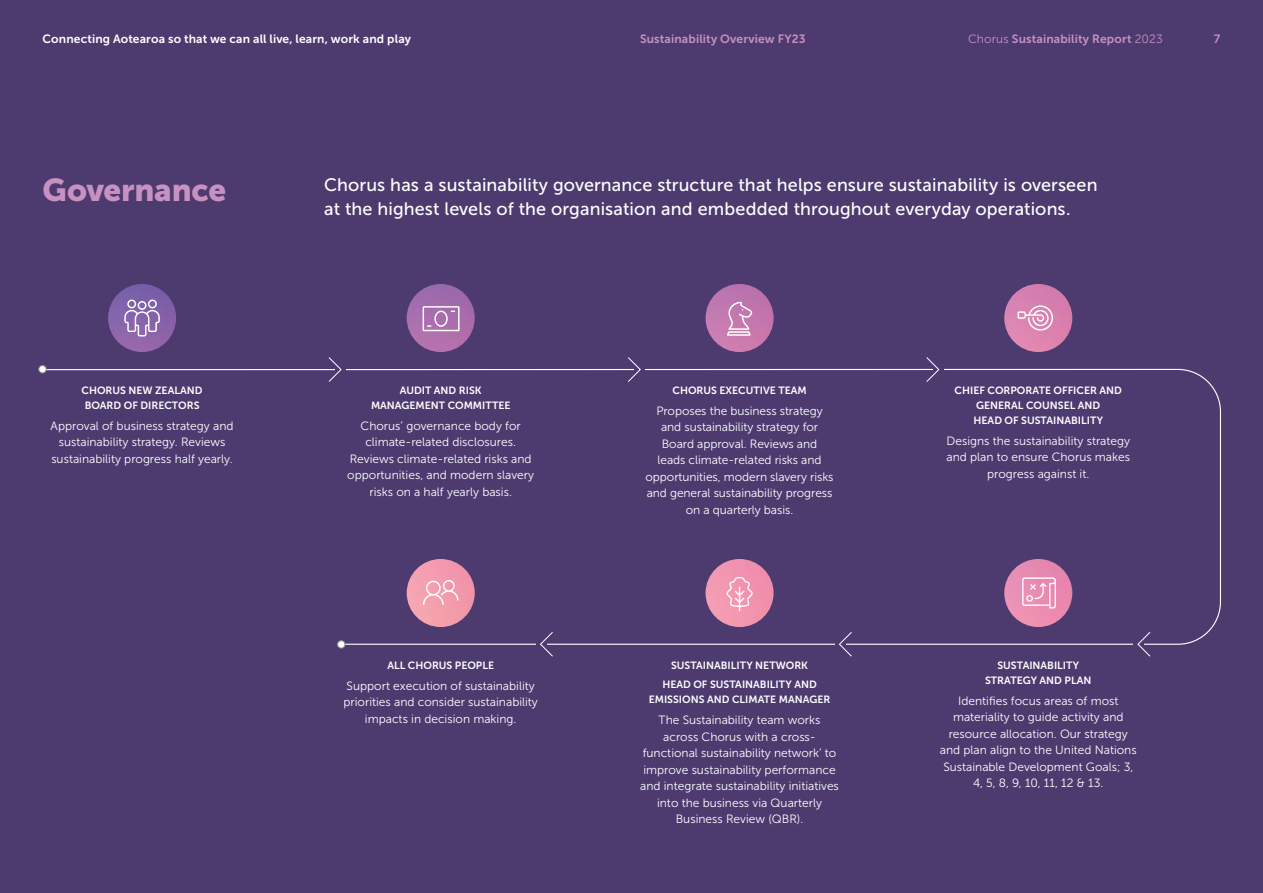
<style>
.page{position:relative;width:1263px;height:893px;background:#4d3b70}
.page>*{position:absolute;margin:0;border:0;box-sizing:border-box;transform-origin:0 0}
.t1{font:31.5px "Museo Sans 900";letter-spacing:-.005em;color:#c791c1}
.t2{font:18px/24px "Museo Sans 500";letter-spacing:.005em;color:#fff}
.t3{font:12px/16.5px "Museo Sans 300";color:#fff;text-align:center}
.t4{font:12px "Museo Sans 700";letter-spacing:.015em;color:#c791c1}
.t5{font:12px "Museo Sans 700";letter-spacing:.01em;color:#fff}
.t6{font:10.5px/15px "Museo Sans 700";color:#fff;text-align:center}
.s1{font-family:"Museo Sans 300"}
</style>
<div class="page">
<img style="left:407px;top:284px;width:68px;height:68px;border-radius:34px">
<svg style="left:423px;top:306px;width:36px;height:25px"></svg>
<img style="left:108px;top:284px;width:68px;height:68px;border-radius:34px">
<svg style="left:124px;top:300px;width:36px;height:36px"></svg>
<img style="left:1004px;top:284px;width:68px;height:68px;border-radius:34px">
<svg style="left:1017px;top:305px;width:36px;height:26px"></svg>
<img style="left:705px;top:284px;width:69px;height:68px;border-radius:34px">
<svg style="left:727px;top:302px;width:25px;height:34px"></svg>
<svg style="left:41px;top:368px;width:1180px;height:277px"></svg>
<div style="left:335px;top:364px;width:11px;height:11px;background:#4d3b70"></div>
<div style="left:634px;top:364px;width:11px;height:11px;background:#4d3b70"></div>
<div style="left:933px;top:364px;width:10px;height:11px;background:#4d3b70"></div>
<div style="left:1133px;top:639px;width:11px;height:11px;background:#4d3b70"></div>
<div style="left:835px;top:639px;width:10px;height:11px;background:#4d3b70"></div>
<div style="left:536px;top:639px;width:11px;height:11px;background:#4d3b70"></div>
<svg style="left:328px;top:357px;width:14px;height:26px"></svg>
<svg style="left:627px;top:357px;width:14px;height:26px"></svg>
<svg style="left:926px;top:357px;width:14px;height:26px"></svg>
<svg style="left:1137px;top:631px;width:14px;height:26px"></svg>
<svg style="left:838px;top:631px;width:14px;height:26px"></svg>
<svg style="left:539px;top:631px;width:15px;height:26px"></svg>
<div style="left:39px;top:365px;width:7px;height:8px;background:#fff;border-radius:50%"></div>
<div style="left:39px;top:365px;width:7px;height:8px;border:1px solid #8c8c8c;border-radius:50%"></div>
<div style="left:338px;top:641px;width:7px;height:7px;background:#fff;border-radius:50%"></div>
<div style="left:337px;top:640px;width:8px;height:8px;border:1px solid #8c8c8c;border-radius:50%"></div>
<p class="t5" style="left:43px;top:32px;width:370px">Connecting Aotearoa so that we can all live, learn, work and play</p>
<p class="t4" style="left:968px;top:32px;width:196px"><span class="s1">Chorus</span> Sustainability Report <span class="s1">2023</span></p>
<p class="t4" style="left:1214px;top:32px;width:8px">7</p>
<p class="t4" style="left:640px;top:32px;width:167px">Sustainability Overview FY23</p>
<h1 class="t1" style="left:43px;top:172px;width:185px">Governance</h1>
<h2 class="t2" style="left:324px;top:173px;width:775px">Chorus has a sustainability governance structure that helps ensure sustainability is overseen at the highest levels of the organisation and embedded throughout everyday operations.</h2>
<p class="t6" style="left:81px;top:383px;width:123px">CHORUS NEW ZEALAND<br>BOARD OF DIRECTORS</p>
<p class="t3" style="left:51px;top:418px;width:184px">Approval of business strategy and sustainability strategy. Reviews sustainability progress half yearly.</p>
<p class="t6" style="left:371px;top:383px;width:141px">AUDIT AND RISK<br>MANAGEMENT COMMITTEE</p>
<p class="t3" style="left:347px;top:418px;width:188px">Chorus’ governance body for climate-related disclosures.<br>Reviews climate-related risks and opportunities, and modern slavery risks on a half yearly basis.</p>
<p class="t6" style="left:387px;top:658px;width:108px">ALL CHORUS PEOPLE</p>
<p class="t3" style="left:343px;top:678px;width:196px">Support execution of sustainability priorities and consider sustainability impacts in decision making.</p>
<p class="t6" style="left:672px;top:383px;width:136px">CHORUS EXECUTIVE TEAM</p>
<p class="t3" style="left:645px;top:403px;width:190px">Proposes the business strategy and sustainability strategy for<br>Board approval. Reviews and<br>leads climate-related risks and opportunities, modern slavery risks and general sustainability progress on a quarterly basis.</p>
<p class="t6" style="left:662px;top:656px;width:156px;line-height:19.2px">SUSTAINABILITY NETWORK<br>HEAD OF SUSTAINABILITY AND</p>
<p class="t6" style="left:649px;top:692px;width:183px">EMISSIONS AND CLIMATE MANAGER</p>
<p class="t3" style="left:640px;top:712px;width:200px">The Sustainability team works across Chorus with a cross&shy;functional sustainability network’ to improve sustainability performance and integrate sustainability initiatives into the business via Quarterly Business Review (QBR).</p>
<p class="t6" style="left:955px;top:383px;width:169px">CHIEF CORPORATE OFFICER AND<br>GENERAL COUNSEL AND<br>HEAD OF SUSTAINABILITY</p>
<p class="t3" style="left:946px;top:433px;width:185px">Designs the sustainability strategy and plan to ensure Chorus makes progress against it.</p>
<p class="t6" style="left:985px;top:658px;width:108px">SUSTAINABILITY<br>STRATEGY AND PLAN</p>
<p class="t3" style="left:940px;top:693px;width:198px">Identifies focus areas of most materiality to guide activity and resource allocation. Our strategy and plan align to the United Nations<br>Sustainable Development Goals; 3,<br>4, 5, 8, 9, 10, 11, 12 &amp; 13.</p>
</div>
